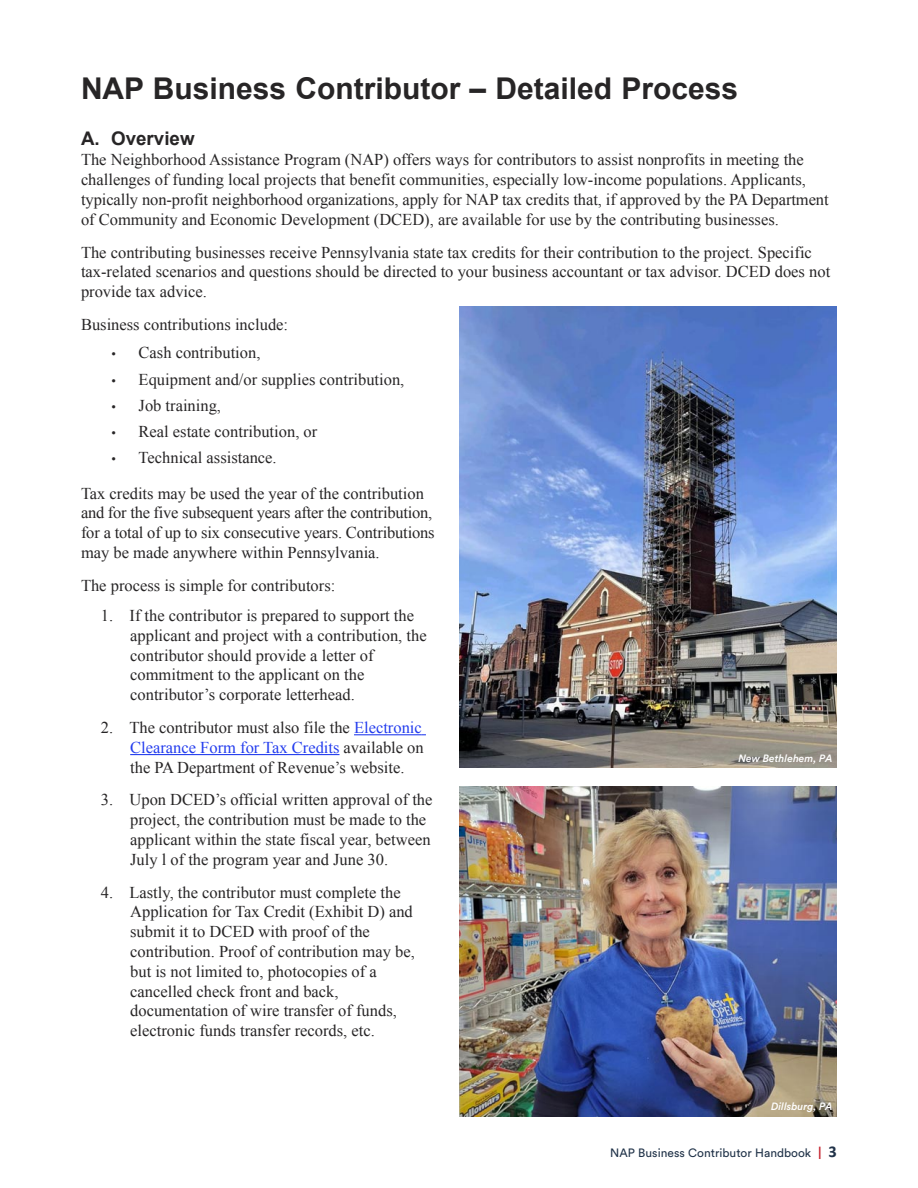
<style>
.page{position:relative;width:918px;height:1188px;background:#fff}
.page>*{position:absolute;margin:0;border:0;box-sizing:border-box;transform-origin:0 0}
.t1{font:700 30px "Arial";color:#272526}
.t2{font:700 18.75px "Arial";color:#272526}
.t3{font:16.5px/19.8px "Times New Roman";color:#272526}
.t4{font:12px "Circular Std";color:#213349}
.t5{font:italic 500 10.5px "Circular Std";color:#fff}
.s1{font-size:12.9px}
.s2{color:#243dee}
.s3{font-weight:700;font-size:12.75px;color:#c4242e}
.s4{font-family:"Calibri";font-weight:700;font-size:16.5px}
</style>
<div class="page">
<hr style="left:354px;top:734px;width:68px;height:1px;background:#243dee">
<hr style="left:130px;top:754px;width:210px;height:1px;background:#243dee">
<img style="left:459px;top:306px;width:378px;height:461px">
<img style="left:459px;top:787px;width:378px;height:329px">
<p class="t1" style="left:81px;top:72px;width:659px">NAP Business Contributor – Detailed Process</p>
<h4 class="t2" style="left:81px;top:128px;width:115px">A. Overview</h4>
<p class="t3" style="left:81px;top:150px;width:749px">The Neighborhood Assistance Program (NAP) offers ways for contributors to assist nonprofits in meeting the challenges of funding local projects that benefit communities, especially low-income populations. Applicants, typically non-profit neighborhood organizations, apply for NAP tax credits that, if approved by the PA Department of Community and Economic Development (DCED), are available for use by the contributing businesses.</p>
<p class="t3" style="left:81px;top:242px;width:751px">The contributing businesses receive Pennsylvania state tax credits for their contribution to the project. Specific tax-related scenarios and questions should be directed to your business accountant or tax advisor. DCED does not provide tax advice.</p>
<p class="t3" style="left:81px;top:315px;width:209px">Business contributions include:</p>
<p class="t3" style="left:112px;top:343px;width:150px"><span class="s1">•</span> Cash contribution,</p>
<p class="t3" style="left:112px;top:369px;width:294px"><span class="s1">•</span> Equipment and/or supplies contribution,</p>
<p class="t3" style="left:112px;top:395px;width:111px"><span class="s1">•</span> Job training,</p>
<p class="t3" style="left:112px;top:422px;width:207px"><span class="s1">•</span> Real estate contribution, or</p>
<p class="t3" style="left:112px;top:448px;width:167px"><span class="s1">•</span> Technical assistance.</p>
<p class="t3" style="left:81px;top:483px;width:355px">Tax credits may be used the year of the contribution and for the five subsequent years after the contribution, for a total of up to six consecutive years. Contributions may be made anywhere within Pennsylvania.</p>
<p class="t3" style="left:81px;top:575px;width:256px">The process is simple for contributors:</p>
<p class="t3" style="left:130px;top:606px;width:298px;text-indent:-29px">1. If the contributor is prepared to support the applicant and project with a contribution, the contributor should provide a letter of commitment to the applicant on the contributor’s corporate letterhead.</p>
<p class="t3" style="left:101px;top:718px;width:322px">2. The contributor must also file the <span class="s2">Electronic</span></p>
<p class="t3" style="left:130px;top:737px;width:295px"><span class="s2">Clearance Form for Tax Credits</span> available on the PA Department of Revenue’s website.</p>
<p class="t3" style="left:130px;top:790px;width:304px;text-indent:-29px">3. Upon DCED’s official written approval of the project, the contribution must be made to the applicant within the state fiscal year, between July l of the program year and June 30.</p>
<p class="t3" style="left:130px;top:882px;width:286px;text-indent:-29px">4. Lastly, the contributor must complete the Application for Tax Credit (Exhibit D) and submit it to DCED with proof of the contribution. Proof of contribution may be, but is not limited to, photocopies of a cancelled check front and back, documentation of wire transfer of funds, electronic funds transfer records, etc.</p>
<p class="t5" style="left:738px;top:755px;width:96px">New Bethlehem, PA</p>
<p class="t5" style="left:771px;top:1102px;width:63px">Dillsburg, PA</p>
<p class="t4" style="left:610px;top:1149px;width:228px">NAP Business Contributor Handbook <span class="s3">|</span> <span class="s4">3</span></p>
</div>
